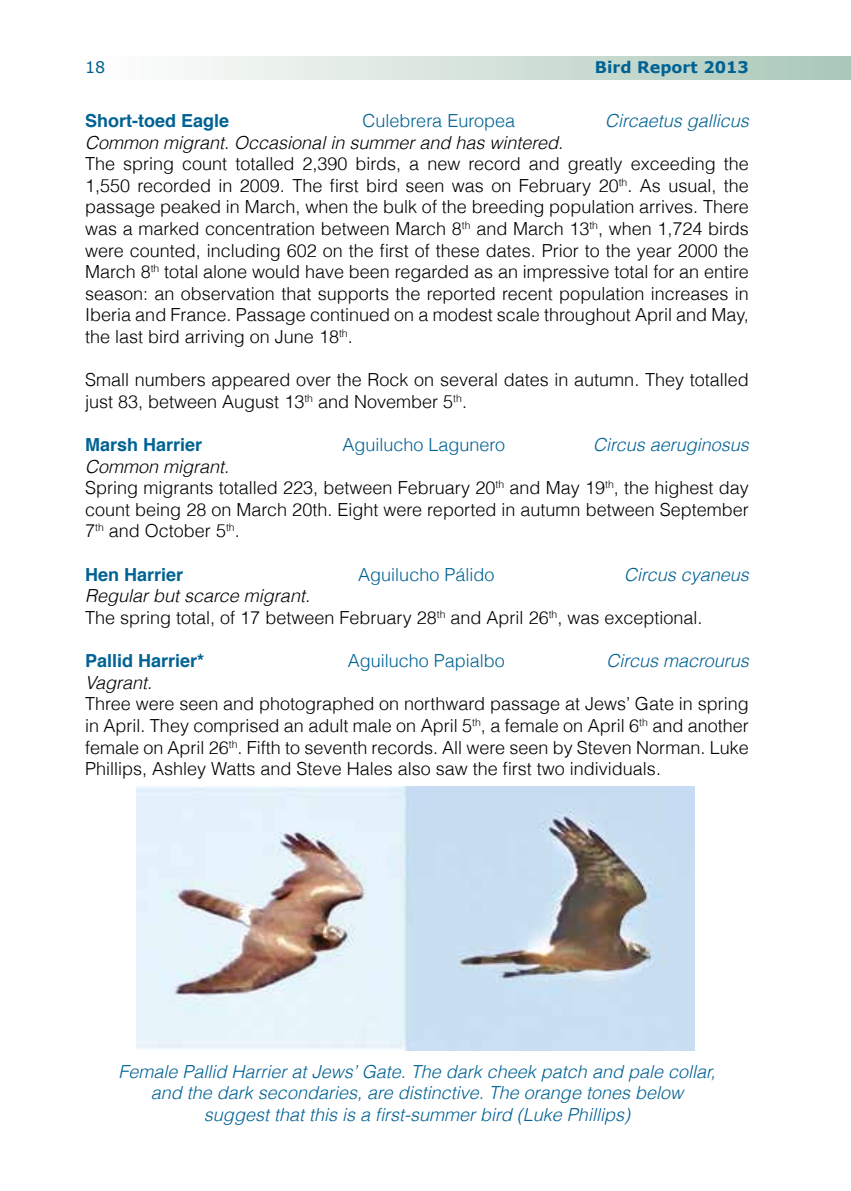
<style>
.page{position:relative;width:851px;height:1191px;background:#fff}
.page>*{position:absolute;margin:0;border:0;box-sizing:border-box;transform-origin:0 0}
.t1{font:300 18px/21.6px "Helvetica";color:#000}
.t2{font:italic 300 18px/21.6px "Helvetica";color:#006293;text-align:center}
.t3{font:300 18px "Helvetica";color:#006293}
.t4{font:italic 300 18px "Helvetica";color:#000}
.t5{font:700 18px "Helvetica";color:#006293}
.t6{font:700 16px "Verdana";color:#006293}
.t7{font:16px "Verdana";color:#006293}
.s1{font-style:italic}
</style>
<div class="page">
<div style="left:85px;top:57px;width:765px;height:22px;background:linear-gradient(to right,#fff,#abc8b9)"></div>
<img style="left:136px;top:787px;width:558px;height:263px">
<p class="t7" style="left:85px;top:57px;width:22px">18</p>
<p class="t6" style="left:595px;top:57px;width:155px">Bird Report 2013</p>
<p class="t5" style="left:85px;top:113px;width:146px">Short-toed Eagle</p>
<p class="t3" style="left:362px;top:113px;width:154px">Culebrera Europea</p>
<p class="t2" style="left:605px;top:111px;width:145px">Circaetus gallicus</p>
<p class="t4" style="left:85px;top:135px;width:479px">Common migrant. Occasional in summer and has wintered.</p>
<p class="t1" style="left:85px;top:154px;width:665px;text-align:justify">The spring count totalled 2,390 birds, a new record and greatly exceeding the 1,550 recorded in 2009. The first bird seen was on February 20<sup>th</sup>. As usual, the passage peaked in March, when the bulk of the breeding population arrives. There was a marked concentration between March 8<sup>th</sup> and March 13<sup>th</sup>, when 1,724 birds were counted, including 602 on the first of these dates. Prior to the year 2000 the March 8<sup>th</sup> total alone would have been regarded as an impressive total for an entire season: an observation that supports the reported recent population increases in Iberia and France. Passage continued on a modest scale throughout April and May, the last bird arriving on June 18<sup>th</sup>.</p>
<p class="t1" style="left:85px;top:370px;width:665px">Small numbers appeared over the Rock on several dates in autumn. They totalled just 83, between August 13<sup>th</sup> and November 5<sup>th</sup>.</p>
<p class="t5" style="left:85px;top:437px;width:119px">Marsh Harrier</p>
<p class="t3" style="left:342px;top:437px;width:164px">Aguilucho Lagunero</p>
<p class="t2" style="left:593px;top:435px;width:157px">Circus aeruginosus</p>
<p class="t1" style="left:85px;top:457px;width:665px"><span class="s1">Common migrant.<br></span>Spring migrants totalled 223, between February 20<sup>th</sup> and May 19<sup>th</sup>, the highest day count being 28 on March 20th. Eight were reported in autumn between September 7<sup>th</sup> and October 5<sup>th</sup>.</p>
<p class="t5" style="left:85px;top:567px;width:100px">Hen Harrier</p>
<p class="t3" style="left:358px;top:567px;width:138px">Aguilucho Pálido</p>
<p class="t2" style="left:624px;top:565px;width:126px">Circus cyaneus</p>
<p class="t1" style="left:85px;top:586px;width:619px"><span class="s1">Regular but scarce migrant.<br></span>The spring total, of 17 between February 28<sup>th</sup> and April 26<sup>th</sup>, was exceptional.</p>
<p class="t5" style="left:85px;top:653px;width:121px">Pallid Harrier*</p>
<p class="t3" style="left:348px;top:653px;width:159px">Aguilucho Papialbo</p>
<p class="t2" style="left:606px;top:651px;width:144px">Circus macrourus</p>
<p class="t4" style="left:85px;top:675px;width:69px">Vagrant.</p>
<p class="t1" style="left:85px;top:694px;width:665px;text-align:justify">Three were seen and photographed on northward passage at Jews’ Gate in spring in April. They comprised an adult male on April 5<sup>th</sup>, a female on April 6<sup>th</sup> and another female on April 26<sup>th</sup>. Fifth to seventh records. All were seen by Steven Norman. Luke Phillips, Ashley Watts and Steve Hales also saw the first two individuals.</p>
<p class="t2" style="left:118px;top:1062px;width:598px">Female Pallid Harrier at Jews’ Gate. The dark cheek patch and pale collar, and the dark secondaries, are distinctive. The orange tones below suggest that this is a first-summer bird (Luke Phillips)</p>
</div>
